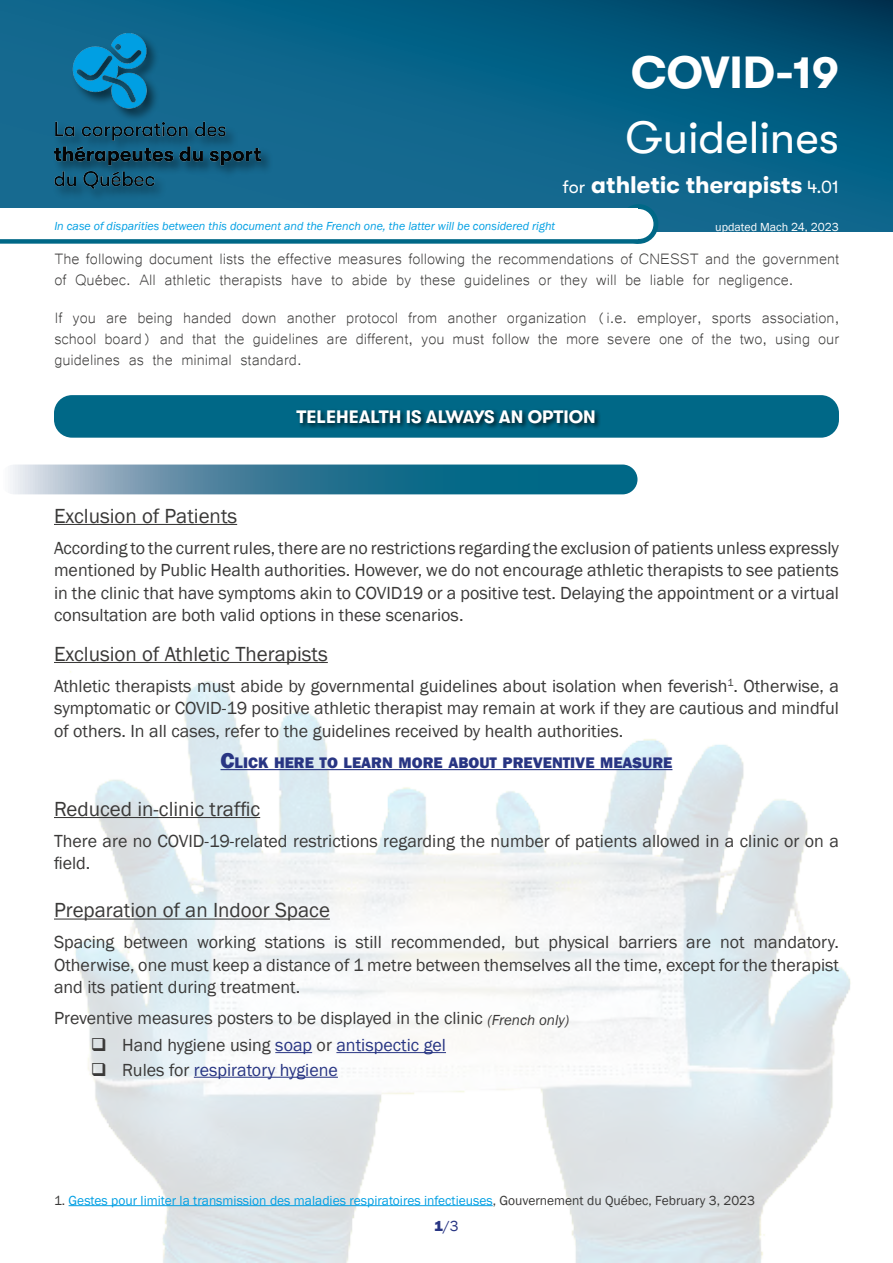
<style>
.page{position:relative;width:893px;height:1263px;background:#fff}
.page>*{position:absolute;margin:0;border:0;box-sizing:border-box;transform-origin:0 0}
.t1{font:45px "GT Walsheim";color:#fff}
.t2{font:700 45px "GT Walsheim";color:#fff}
.t3{font:700 24px "GT Walsheim";color:#fff}
.t4{font:21px "Franklin Gothic";color:#3a3938}
.t5{font:19.5px/21px "Microsoft Yi Baiti";color:#3a3938}
.t6{font:18px/22.5px "Franklin Gothic";color:#3a3938;text-align:justify}
.t7{font:700 18px "GT Walsheim";color:#fff}
.t8{font:18px "Franklin Gothic";color:#283583}
.t9{font:800 15.75px "Franklin Gothic";color:#283583}
.t10{font:15px "Franklin Gothic";color:#283583}
.t11{font:13.5px "Franklin Gothic";color:#009fe3}
.t12{font:italic 12px "Franklin Gothic";color:#009fe3}
.t13{font:12px "Franklin Gothic";color:#fff}
.s1{font-weight:400;font-size:18px}
.s2{font-size:22.5px}
.s3{font-style:italic;font-size:15px}
.s4{color:#283583}
.s5{color:#3a3938}
.s6{font-weight:800}
</style>
<div class="page">
<img style="left:54px;top:671px;width:797px;height:592px">
<svg style="left:0;top:0;width:893px;height:232px;background:#0a6186"></svg>
<div style="left:52px;top:32px;width:222px;height:170px;background:#000;opacity:.55"></div>
<img style="left:54px;top:34px;width:207px;height:155px">
<div style="left:54px;top:395px;width:785px;height:43px;background:#006887;border-radius:18px"></div>
<div style="left:295px;top:408px;width:306px;height:22px;background:#000;opacity:.75"></div>
<svg style="left:10px;top:464px;width:627px;height:30px;background:#43859f"></svg>
<hr style="left:54px;top:524px;width:183px;height:1px;background:#3a3938">
<hr style="left:54px;top:662px;width:274px;height:1px;background:#3a3938">
<hr style="left:220px;top:769px;width:452px;height:1px;background:#283583">
<hr style="left:54px;top:817px;width:206px;height:1px;background:#3a3938">
<hr style="left:54px;top:918px;width:276px;height:1px;background:#3a3938">
<hr style="left:275px;top:1052px;width:37px;height:1px;background:#283583">
<hr style="left:336px;top:1052px;width:110px;height:1px;background:#283583">
<hr style="left:194px;top:1077px;width:144px;height:1px;background:#283583">
<div style="left:622px;top:207px;width:34px;height:34px;background:#fff;border-radius:50%"></div>
<div style="left:619px;top:204px;width:39px;height:40px;border:5px solid #006887;border-radius:50%"></div>
<div style="left:0;top:209px;width:638px;height:33px;background:#fff"></div>
<div style="left:0;top:239px;width:638px;height:5px;background:#006887"></div>
<hr style="left:69px;top:1205px;width:424px;height:1px;background:#009fe3">
<svg style="left:92px;top:1038px;width:13px;height:13px"></svg>
<svg style="left:92px;top:1063px;width:13px;height:13px"></svg>
<h1 class="t2" style="left:631px;top:48px;width:209px">COVID-19</h1>
<h1 class="t1" style="left:625px;top:113px;width:215px">Guidelines</h1>
<h2 class="t3" style="left:563px;top:171px;width:278px"><span class="s1">for</span> athletic therapists <span class="s1">4.01</span></h2>
<p class="t12" style="left:54px;top:218px;width:502px">In case of disparities between this document and the French one, the latter will be considered right</p>
<p class="t13" style="left:715px;top:219px;width:125px">updated Mach 24, 2023</p>
<p class="t5" style="left:54px;top:247px;width:786px">The following document lists the effective measures following the recommendations of CNESST and the government of Québec. All athletic therapists have to abide by these guidelines or they will be liable for negligence.</p>
<p class="t5" style="left:54px;top:306px;width:786px;text-align:justify">If you are being handed down another protocol from another organization (i.e. employer, sports association, school board) and that the guidelines are different, you must follow the more severe one of the two, using our guidelines as the minimal standard.</p>
<p class="t7" style="left:297px;top:407px;width:301px">TELEHEALTH IS ALWAYS AN OPTION</p>
<p class="t4" style="left:54px;top:503px;width:185px">Exclusion of Patients</p>
<p class="t6" style="left:54px;top:537px;width:786px">According to the current rules, there are no restrictions regarding the exclusion of patients unless expressly mentioned by Public Health authorities. However, we do not encourage athletic therapists to see patients in the clinic that have symptoms akin to COVID19 or a positive test. Delaying the appointment or a virtual consultation are both valid options in these scenarios.</p>
<p class="t4" style="left:54px;top:641px;width:275px">Exclusion of Athletic Therapists</p>
<p class="t6" style="left:54px;top:675px;width:786px">Athletic therapists must abide by governmental guidelines about isolation when feverish<sup>1</sup>. Otherwise, a symptomatic or COVID-19 positive athletic therapist may remain at work if they are cautious and mindful of others. In all cases, refer to the guidelines received by health authorities.</p>
<p class="t9" style="left:220px;top:752px;width:453px"><span class="s2">C</span>LICK HERE TO LEARN MORE ABOUT PREVENTIVE MEASURE</p>
<p class="t4" style="left:54px;top:796px;width:208px">Reduced in-clinic traffic</p>
<p class="t6" style="left:54px;top:830px;width:786px">There are no COVID-19-related restrictions regarding the number of patients allowed in a clinic or on a field.</p>
<p class="t4" style="left:54px;top:897px;width:277px">Preparation of an Indoor Space</p>
<p class="t6" style="left:54px;top:932px;width:786px">Spacing between working stations is still recommended, but physical barriers are not mandatory.<br>Otherwise, one must keep a distance of 1 metre between themselves all the time, except for the therapist and its patient during treatment.</p>
<p class="t6" style="left:122px;top:1005px;width:448px;line-height:26.7px;text-indent:-68px">Preventive measures posters to be displayed in the clinic <span class="s3">(French only)<br></span>Hand hygiene using <span class="s4">soap</span> or <span class="s4">antispectic gel</span></p>
<p class="t8" style="left:122px;top:1059px;width:217px"><span class="s5">Rules for</span> respiratory hygiene</p>
<p class="t11" style="left:54px;top:1192px;width:703px"><span class="s5">1.</span> Gestes pour limiter la transmission des maladies respiratoires infectieuses<span class="s5">, Gouvernement du Québec, February 3, 2023</span></p>
<p class="t10" style="left:434px;top:1217px;width:26px"><span class="s6">1</span>/3</p>
</div>
